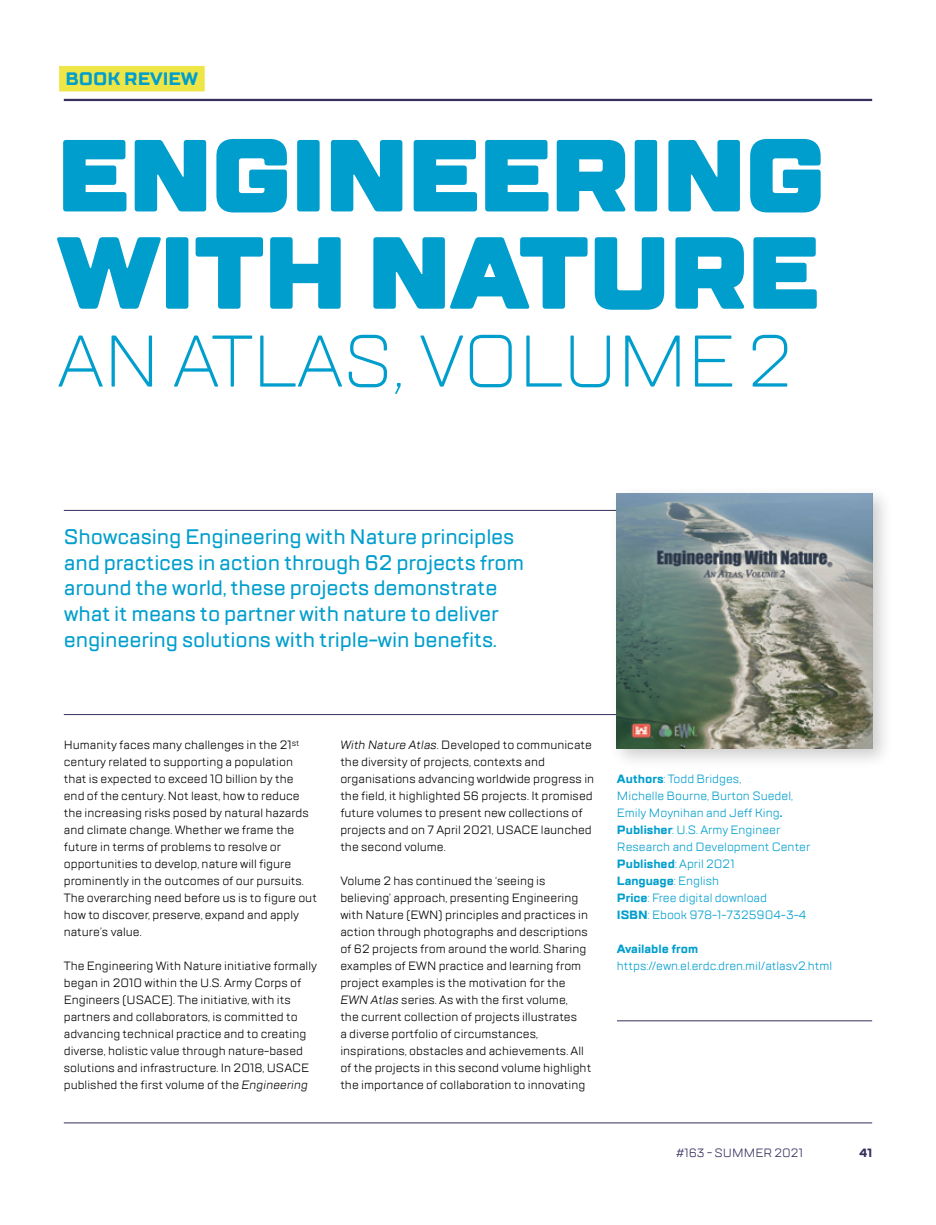
<style>
.page{position:relative;width:936px;height:1225px;background:#fff}
.page>*{position:absolute;margin:0;border:0;box-sizing:border-box;transform-origin:0 0}
.t1{font:900 102.15px/97.2px "TT Lakes";letter-spacing:-.01em;color:#009ecd}
.t2{font:300 72.9px "TT Lakes";letter-spacing:-.01em;color:#009ecd}
.t3{font:500 21px/25.5px "TT Lakes";letter-spacing:-.01em;color:#009ecd}
.t4{font:700 18px "TT Lakes";color:#009ecd}
.t5{font:12px/17px "TT Lakes";color:#000}
.t6{font:12px/17px "TT Lakes";color:#009ecd}
.t7{font:12px "TT Lakes";color:#352f5e}
.t8{font:700 12px "TT Lakes";color:#009ecd}
.t9{font:700 12px "TT Lakes";color:#352f5e}
.s1{font-style:italic}
.s2{font-weight:700}
</style>
<div class="page">
<hr style="left:64px;top:99px;width:808px;height:2px;background:#352f5e">
<hr style="left:64px;top:510px;width:808px;height:1px;background:#352f5e">
<hr style="left:64px;top:714px;width:808px;height:1px;background:#352f5e">
<hr style="left:64px;top:1020px;width:808px;height:1px;background:#352f5e">
<hr style="left:64px;top:1122px;width:808px;height:1px;background:#352f5e">
<div style="left:50px;top:927px;width:567px;height:153px;background:#fff"></div>
<div style="left:59px;top:66px;width:146px;height:25px;background:#eee646"></div>
<div style="left:608px;top:485px;width:286px;height:285px;background:#000;opacity:.2"></div>
<img style="left:617px;top:493px;width:255px;height:255px">
<h3 class="t4" style="left:65px;top:67px;width:134px">BOOK REVIEW</h3>
<h1 class="t1" style="left:57px;top:131px;width:770px">ENGINEERING<br>WITH NATURE</h1>
<h2 class="t2" style="left:57px;top:315px;width:738px">AN ATLAS, VOLUME 2</h2>
<p class="t3" style="left:64px;top:524px;width:462px">Showcasing Engineering with Nature principles and practices in action through 62 projects from around the world, these projects demonstrate what it means to partner with nature to deliver engineering solutions with triple-win benefits.</p>
<p class="t5" style="left:64px;top:736px;width:255px">Humanity faces many challenges in the 21<sup>st </sup>century related to supporting a population that is expected to exceed 10 billion by the end of the century. Not least, how to reduce the increasing risks posed by natural hazards and climate change. Whether we frame the future in terms of problems to resolve or opportunities to develop, nature will figure prominently in the outcomes of our pursuits.<br>The overarching need before us is to figure out how to discover, preserve, expand and apply nature’s value.</p>
<p class="t5" style="left:64px;top:957px;width:255px">The Engineering With Nature initiative formally began in 2010 within the U.S. Army Corps of Engineers (USACE). The initiative, with its partners and collaborators, is committed to advancing technical practice and to creating diverse, holistic value through nature-based solutions and infrastructure. In 2018, USACE published the first volume of the <span class="s1">Engineering</span></p>
<p class="t5" style="left:340px;top:736px;width:255px"><span class="s1">With Nature Atlas.</span> Developed to communicate the diversity of projects, contexts and organisations advancing worldwide progress in the field, it highlighted 56 projects. It promised future volumes to present new collections of projects and on 7 April 2021, USACE launched the second volume.</p>
<p class="t5" style="left:340px;top:872px;width:252px">Volume 2 has continued the ‘seeing is believing’ approach, presenting Engineering with Nature (EWN) principles and practices in action through photographs and descriptions of 62 projects from around the world. Sharing examples of EWN practice and learning from project examples is the motivation for the <span class="s1">EWN Atlas</span> series. As with the first volume,<br>the current collection of projects illustrates<br>a diverse portfolio of circumstances, inspirations, obstacles and achievements. All of the projects in this second volume highlight the importance of collaboration to innovating</p>
<p class="t6" style="left:617px;top:769px;width:195px"><span class="s2">Authors</span>: Todd Bridges,<br>Michelle Bourne, Burton Suedel,<br>Emily Moynihan and Jeff King<span class="s2">.<br>Publisher</span>: U.S. Army Engineer<br>Research and Development Center<br><span class="s2">Published</span>: April 2021<br><span class="s2">Language</span>: English<br><span class="s2">Price</span>: Free digital download<br><span class="s2">ISBN</span>: Ebook 978-1-7325904-3-4</p>
<p class="t8" style="left:617px;top:940px;width:83px">Available from</p>
<p class="t6" style="left:617px;top:957px;width:217px">https://ewn.el.erdc.dren.mil/atlasv2.html</p>
<p class="t7" style="left:676px;top:1145px;width:128px">#163 - SUMMER 2021</p>
<p class="t9" style="left:859px;top:1145px;width:14px">41</p>
</div>
